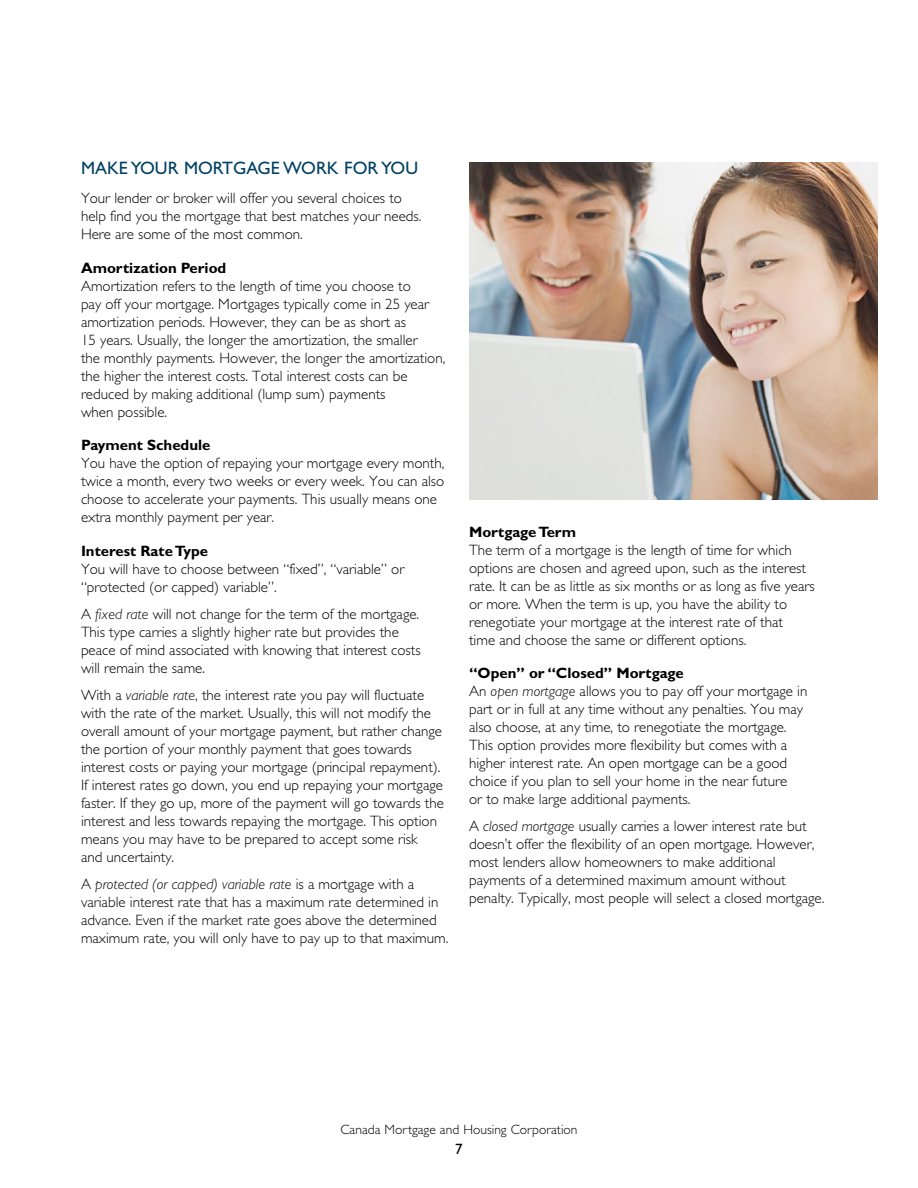
<style>
.page{position:relative;width:918px;height:1188px;background:#fff}
.page>*{position:absolute;margin:0;border:0;box-sizing:border-box;transform-origin:0 0}
.SubHead3_H3{font:18px "Gill Sans Std";color:#004062}
.Body1_P{font:300 15px/18px "Gill Sans Std";color:#000}
.t1{font:700 15px "Gill Sans Std";color:#000}
.t2{font:15px "Gill Sans Std";color:#000}
.t3{font:300 13.5px "Gill Sans Std";color:#000}
.s1{font-style:italic}
</style>
<div class="page">
<img style="left:469px;top:162px;width:409px;height:338px">
<h3 class="SubHead3_H3" style="left:81px;top:158px;width:339px">MAKE YOUR MORTGAGE WORK FOR YOU</h3>
<p class="Body1_P" style="left:81px;top:189px;width:342px">Your lender or broker will offer you several choices to help find you the mortgage that best matches your needs.<br>Here are some of the most common.</p>
<h4 class="t1" style="left:81px;top:259px;width:147px">Amortization Period</h4>
<p class="Body1_P" style="left:81px;top:277px;width:366px">Amortization refers to the length of time you choose to<br>pay off your mortgage. Mortgages typically come in 25 year amortization periods. However, they can be as short as<br>15 years. Usually, the longer the amortization, the smaller<br>the monthly payments. However, the longer the amortization, the higher the interest costs. Total interest costs can be reduced by making additional (lump sum) payments<br>when possible.</p>
<h4 class="t1" style="left:81px;top:436px;width:131px">Payment Schedule</h4>
<p class="Body1_P" style="left:81px;top:455px;width:365px">You have the option of repaying your mortgage every month, twice a month, every two weeks or every week. You can also choose to accelerate your payments. This usually means one extra monthly payment per year.</p>
<h4 class="t1" style="left:81px;top:542px;width:129px">Interest Rate Type</h4>
<p class="Body1_P" style="left:81px;top:560px;width:325px">You will have to choose between “fixed”, “variable” or “protected (or capped) variable”.</p>
<p class="Body1_P" style="left:81px;top:605px;width:341px">A <span class="s1">fixed rate</span> will not change for the term of the mortgage.<br>This type carries a slightly higher rate but provides the peace of mind associated with knowing that interest costs will remain the same.</p>
<p class="Body1_P" style="left:81px;top:686px;width:364px">With a <span class="s1">variable rate</span>, the interest rate you pay will fluctuate with the rate of the market. Usually, this will not modify the overall amount of your mortgage payment, but rather change the portion of your monthly payment that goes towards interest costs or paying your mortgage (principal repayment).<br>If interest rates go down, you end up repaying your mortgage faster. If they go up, more of the payment will go towards the interest and less towards repaying the mortgage. This option means you may have to be prepared to accept some risk<br>and uncertainty.</p>
<p class="Body1_P" style="left:81px;top:875px;width:369px">A <span class="s1">protected (or capped) variable rate</span> is a mortgage with a variable interest rate that has a maximum rate determined in advance. Even if the market rate goes above the determined maximum rate, you will only have to pay up to that maximum.</p>
<h4 class="t1" style="left:469px;top:523px;width:108px">Mortgage Term</h4>
<p class="Body1_P" style="left:469px;top:541px;width:347px">The term of a mortgage is the length of time for which options are chosen and agreed upon, such as the interest rate. It can be as little as six months or as long as five years or more. When the term is up, you have the ability to renegotiate your mortgage at the interest rate of that<br>time and choose the same or different options.</p>
<h4 class="t1" style="left:469px;top:664px;width:216px">“Open” or “Closed” Mortgage</h4>
<p class="Body1_P" style="left:469px;top:683px;width:340px">An <span class="s1">open mortgage</span> allows you to pay off your mortgage in part or in full at any time without any penalties. You may also choose, at any time, to renegotiate the mortgage.<br>This option provides more flexibility but comes with a higher interest rate. An open mortgage can be a good choice if you plan to sell your home in the near future<br>or to make large additional payments.</p>
<p class="Body1_P" style="left:469px;top:817px;width:357px">A <span class="s1">closed mortgage</span> usually carries a lower interest rate but doesn’t offer the flexibility of an open mortgage. However, most lenders allow homeowners to make additional payments of a determined maximum amount without penalty. Typically, most people will select a closed mortgage.</p>
<p class="t3" style="left:341px;top:1122px;width:238px">Canada Mortgage and Housing Corporation</p>
<p class="t2" style="left:455px;top:1141px;width:9px">7</p>
</div>
